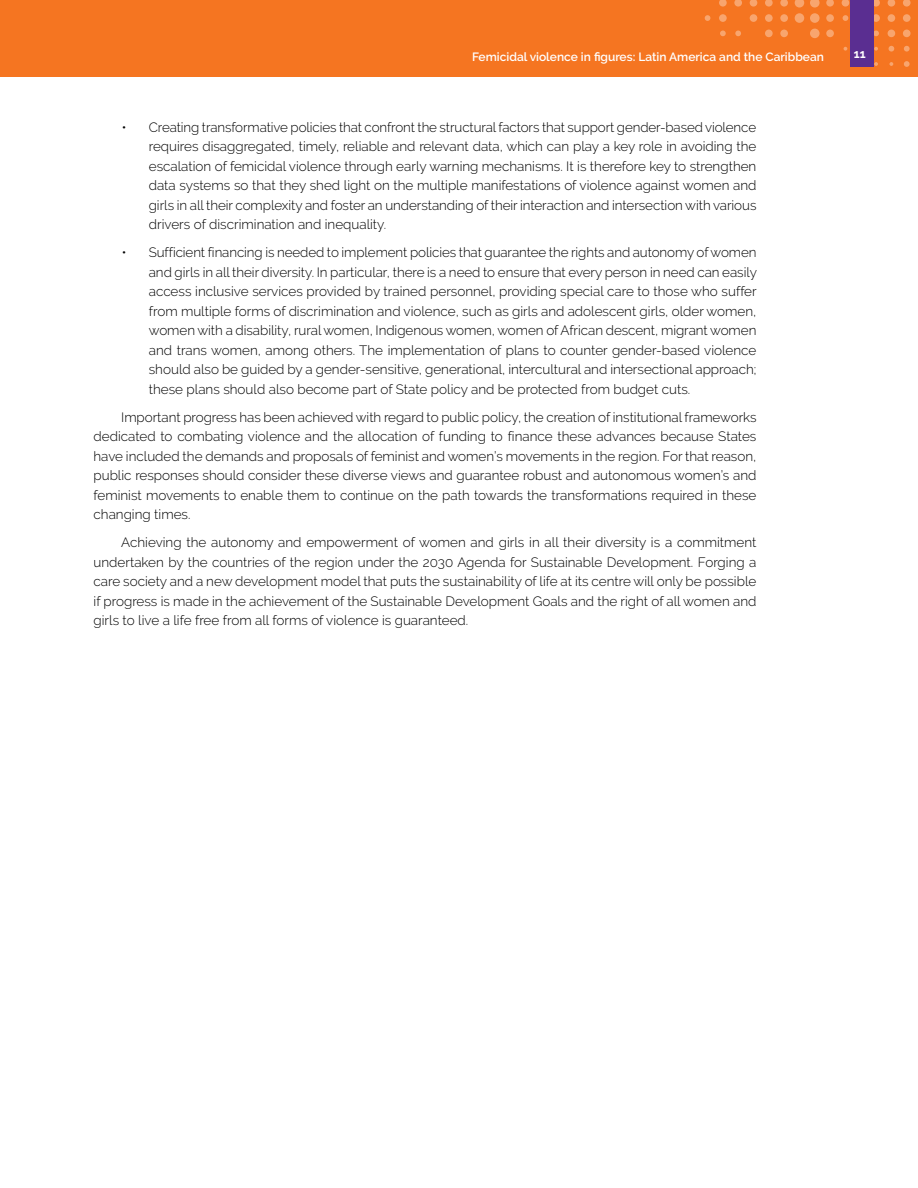
<style>
.page{position:relative;width:918px;height:1188px;background:#fff}
.page>*{position:absolute;margin:0;border:0;box-sizing:border-box;transform-origin:0 0}
.t1{font:300 13.5px/19.5px "Raleway";color:#000;text-align:justify}
.t2{font:600 12px "Raleway";color:#fff}
.t3{font:700 12px "Raleway";color:#fff}
</style>
<div class="page">
<div style="left:0;top:0;width:918px;height:77px;background:#f57521"></div>
<svg style="left:844px;top:47px;width:3px;height:4px"></svg>
<svg style="left:843px;top:15px;width:5px;height:6px"></svg>
<svg style="left:842px;top:0;width:7px;height:7px"></svg>
<svg style="left:874px;top:62px;width:4px;height:4px"></svg>
<svg style="left:874px;top:47px;width:4px;height:4px"></svg>
<svg style="left:874px;top:31px;width:5px;height:5px"></svg>
<div style="left:872px;top:14px;width:8px;height:8px;background:#f8a56e;border-radius:50%"></div>
<svg style="left:874px;top:0;width:6px;height:7px"></svg>
<svg style="left:889px;top:62px;width:4px;height:4px"></svg>
<svg style="left:889px;top:46px;width:5px;height:6px"></svg>
<div style="left:888px;top:30px;width:7px;height:7px;background:#f8a56e;border-radius:50%"></div>
<div style="left:888px;top:14px;width:7px;height:8px;background:#f8a56e;border-radius:50%"></div>
<svg style="left:888px;top:0;width:7px;height:7px"></svg>
<svg style="left:904px;top:61px;width:6px;height:6px"></svg>
<svg style="left:904px;top:46px;width:6px;height:6px"></svg>
<div style="left:903px;top:30px;width:8px;height:7px;background:#f8a56e;border-radius:50%"></div>
<div style="left:903px;top:14px;width:8px;height:8px;background:#f8a56e;border-radius:50%"></div>
<svg style="left:903px;top:0;width:8px;height:7px"></svg>
<svg style="left:705px;top:15px;width:5px;height:6px"></svg>
<svg style="left:720px;top:31px;width:6px;height:5px"></svg>
<svg style="left:719px;top:14px;width:8px;height:8px"></svg>
<svg style="left:719px;top:0;width:8px;height:7px"></svg>
<svg style="left:735px;top:31px;width:6px;height:5px"></svg>
<svg style="left:734px;top:0;width:8px;height:7px"></svg>
<div style="left:750px;top:14px;width:7px;height:8px;background:#f8a56e;border-radius:50%"></div>
<svg style="left:750px;top:0;width:7px;height:7px"></svg>
<div style="left:765px;top:30px;width:8px;height:7px;background:#f8a56e;border-radius:50%"></div>
<div style="left:765px;top:14px;width:8px;height:8px;background:#f8a56e;border-radius:50%"></div>
<svg style="left:765px;top:0;width:8px;height:7px"></svg>
<div style="left:780px;top:30px;width:8px;height:7px;background:#f8a56e;border-radius:50%"></div>
<div style="left:780px;top:14px;width:8px;height:8px;background:#f8a56e;border-radius:50%"></div>
<svg style="left:780px;top:0;width:8px;height:7px"></svg>
<svg style="left:795px;top:13px;width:9px;height:10px"></svg>
<svg style="left:795px;top:0;width:9px;height:8px"></svg>
<div style="left:810px;top:29px;width:10px;height:9px;background:#f8a56e;border-radius:50%"></div>
<svg style="left:810px;top:13px;width:10px;height:10px"></svg>
<svg style="left:810px;top:0;width:10px;height:8px"></svg>
<div style="left:826px;top:30px;width:8px;height:7px;background:#f8a56e;border-radius:50%"></div>
<svg style="left:826px;top:14px;width:8px;height:8px"></svg>
<svg style="left:826px;top:0;width:8px;height:7px"></svg>
<div style="left:850px;top:0;width:24px;height:67px;background:#5a2e91"></div>
<p class="t2" style="left:472px;top:50px;width:353px">Femicidal violence in figures: Latin America and the Caribbean</p>
<p class="t3" style="left:854px;top:47px;width:13px">11</p>
<p class="t1" style="left:149px;top:117px;width:609px;text-indent:-27px">• Creating transformative policies that confront the structural factors that support gender-based violence requires disaggregated, timely, reliable and relevant data, which can play a key role in avoiding the escalation of femicidal violence through early warning mechanisms. It is therefore key to strengthen data systems so that they shed light on the multiple manifestations of violence against women and girls in all their complexity and foster an understanding of their interaction and intersection with various drivers of discrimination and inequality.</p>
<p class="t1" style="left:149px;top:243px;width:610px;text-indent:-27px">• Sufficient financing is needed to implement policies that guarantee the rights and autonomy of women and girls in all their diversity. In particular, there is a need to ensure that every person in need can easily access inclusive services provided by trained personnel, providing special care to those who suffer from multiple forms of discrimination and violence, such as girls and adolescent girls, older women, women with a disability, rural women, Indigenous women, women of African descent, migrant women and trans women, among others. The implementation of plans to counter gender-based violence should also be guided by a gender-sensitive, generational, intercultural and intersectional approach; these plans should also become part of State policy and be protected from budget cuts.</p>
<p class="t1" style="left:94px;top:407px;width:665px;text-indent:28px">Important progress has been achieved with regard to public policy, the creation of institutional frameworks dedicated to combating violence and the allocation of funding to finance these advances because States have included the demands and proposals of feminist and women’s movements in the region. For that reason, public responses should consider these diverse views and guarantee robust and autonomous women’s and feminist movements to enable them to continue on the path towards the transformations required in these changing times.</p>
<p class="t1" style="left:94px;top:533px;width:664px;text-indent:28px">Achieving the autonomy and empowerment of women and girls in all their diversity is a commitment undertaken by the countries of the region under the 2030 Agenda for Sustainable Development. Forging a care society and a new development model that puts the sustainability of life at its centre will only be possible if progress is made in the achievement of the Sustainable Development Goals and the right of all women and girls to live a life free from all forms of violence is guaranteed.</p>
</div>
